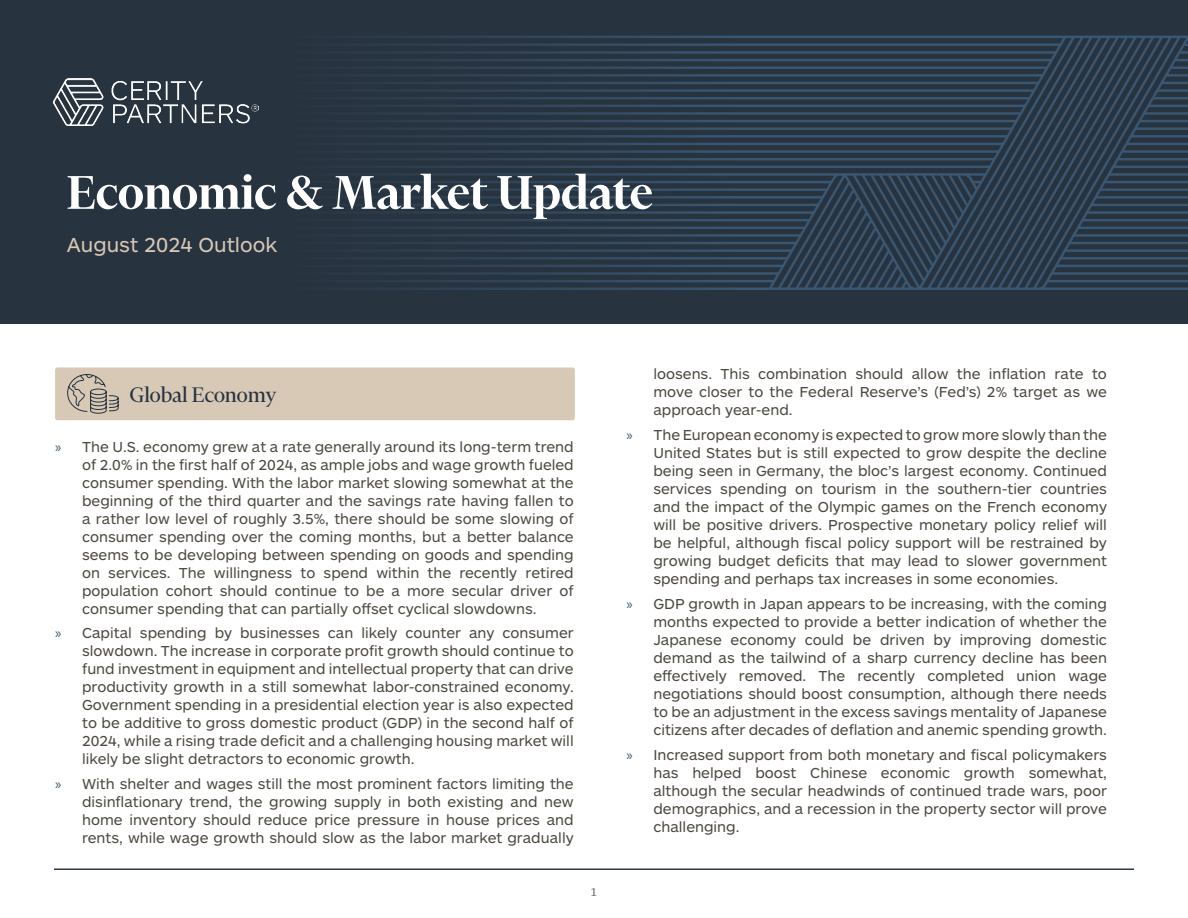
<style>
.page{position:relative;width:1188px;height:918px;background:#fff}
.page>*{position:absolute;margin:0;border:0;box-sizing:border-box;transform-origin:0 0}
.t1{font:600 54px "Financier Display";color:#fff}
.t2{font:24px "Financier Display";color:#283340}
.t3{font:21px "ARS Maquette Pro";color:#d8c9b6}
.t4{font:15px/18px "ARS Maquette Pro";color:#4c4840;text-align:justify}
.t5{font:13.5px "Financier Text";color:#726b62}
.s1{font-family:"Myriad Pro";color:#375772}
</style>
<div class="page">
<hr style="left:54px;top:868px;width:1080px;height:2px;background:#2e3948">
<div style="left:0;top:0;width:1188px;height:324px;background:#283340"></div>
<svg style="left:53px;top:36px;width:1135px;height:254px"></svg>
<img style="left:54px;top:78px;width:205px;height:47px">
<div style="left:55px;top:367px;width:520px;height:53px;background:#d8c9b6;border-radius:2px"></div>
<svg style="left:67px;top:374px;width:52px;height:40px"></svg>
<p class="t1" style="left:67px;top:156px;width:587px">Economic &amp; Market Update</p>
<p class="t3" style="left:67px;top:232px;width:212px">August 2024 Outlook</p>
<p class="t2" style="left:129px;top:382px;width:149px">Global Economy</p>
<p class="t4" style="left:82px;top:437px;width:493px;text-indent:-27px"><span class="s1">»</span> The U.S. economy grew at a rate generally around its long-term trend of 2.0% in the first half of 2024, as ample jobs and wage growth fueled consumer spending. With the labor market slowing somewhat at the beginning of the third quarter and the savings rate having fallen to a rather low level of roughly 3.5%, there should be some slowing of consumer spending over the coming months, but a better balance seems to be developing between spending on goods and spending on services. The willingness to spend within the recently retired population cohort should continue to be a more secular driver of consumer spending that can partially offset cyclical slowdowns.</p>
<p class="t4" style="left:82px;top:624px;width:493px;text-indent:-27px"><span class="s1">»</span> Capital spending by businesses can likely counter any consumer slowdown. The increase in corporate profit growth should continue to fund investment in equipment and intellectual property that can drive productivity growth in a still somewhat labor-constrained economy.<br>Government spending in a presidential election year is also expected to be additive to gross domestic product (GDP) in the second half of 2024, while a rising trade deficit and a challenging housing market will likely be slight detractors to economic growth.</p>
<p class="t4" style="left:82px;top:774px;width:493px;text-indent:-27px"><span class="s1">»</span> With shelter and wages still the most prominent factors limiting the disinflationary trend, the growing supply in both existing and new home inventory should reduce price pressure in house prices and rents, while wage growth should slow as the labor market gradually</p>
<p class="t5" style="left:591px;top:885px;width:7px">1</p>
<p class="t4" style="left:653px;top:365px;width:455px">loosens. This combination should allow the inflation rate to move closer to the Federal Reserve’s (Fed’s) 2% target as we approach year-end.</p>
<p class="t4" style="left:653px;top:425px;width:455px;text-indent:-27px"><span class="s1">»</span> The European economy is expected to grow more slowly than the United States but is still expected to grow despite the decline being seen in Germany, the bloc’s largest economy. Continued services spending on tourism in the southern-tier countries and the impact of the Olympic games on the French economy will be positive drivers. Prospective monetary policy relief will be helpful, although fiscal policy support will be restrained by growing budget deficits that may lead to slower government spending and perhaps tax increases in some economies.</p>
<p class="t4" style="left:653px;top:594px;width:455px;text-indent:-27px"><span class="s1">»</span> GDP growth in Japan appears to be increasing, with the coming months expected to provide a better indication of whether the Japanese economy could be driven by improving domestic demand as the tailwind of a sharp currency decline has been effectively removed. The recently completed union wage negotiations should boost consumption, although there needs to be an adjustment in the excess savings mentality of Japanese citizens after decades of deflation and anemic spending growth.</p>
<p class="t4" style="left:653px;top:745px;width:455px;text-indent:-27px"><span class="s1">»</span> Increased support from both monetary and fiscal policymakers has helped boost Chinese economic growth somewhat, although the secular headwinds of continued trade wars, poor demographics, and a recession in the property sector will prove challenging.</p>
</div>
